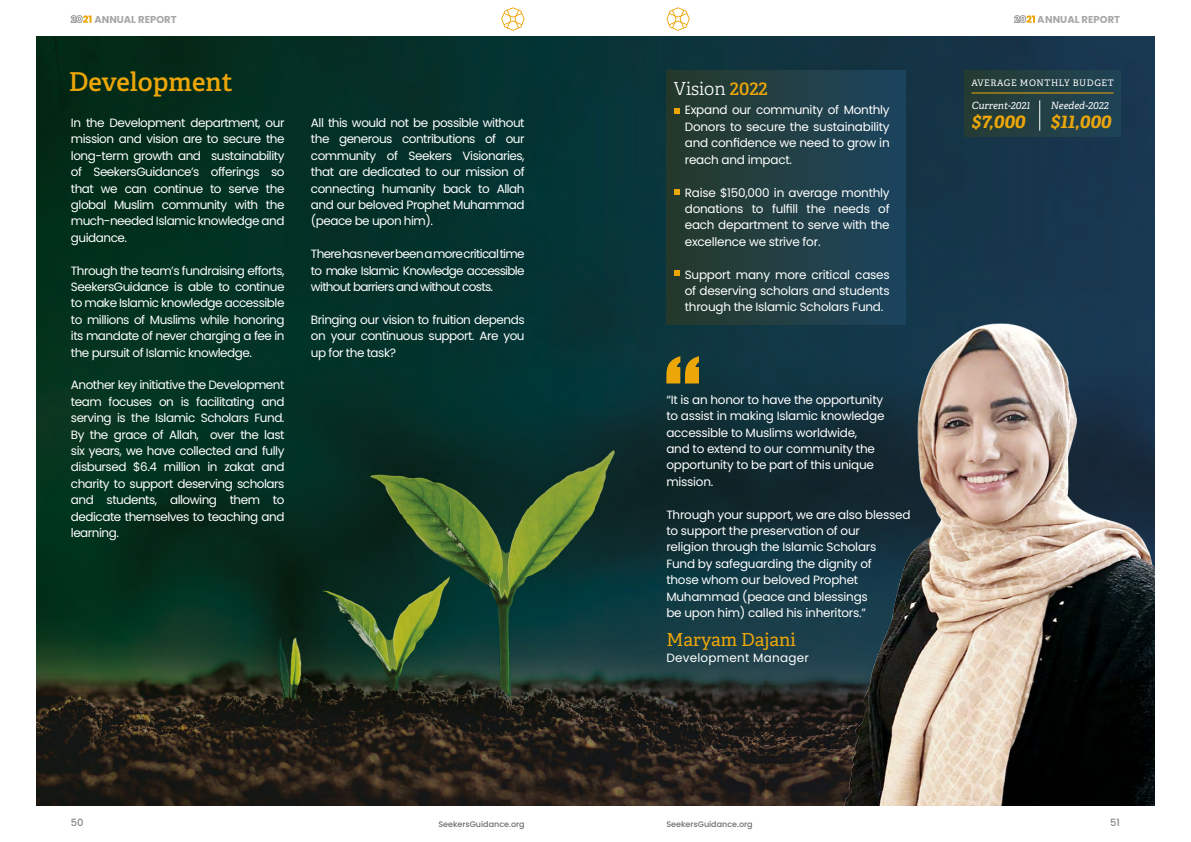
<style>
.page{position:relative;width:1191px;height:842px;background:#fff}
.page>*{position:absolute;margin:0;border:0;box-sizing:border-box;transform-origin:0 0}
.t1{font:600 26px "Adelle";color:#eca608}
.t2{font:italic 700 18px "Adelle";color:#eca608}
.t3{font:18px "Adelle";color:#eca608}
.t4{font:300 18px "Adelle";color:#fff}
.t5{font:12px/16.4px "Poppins";letter-spacing:-.02em;color:#fff;text-align:justify}
.t6{font:12px "Poppins";letter-spacing:.02em;color:#fff}
.t7{font:700 10px "Poppins";color:#9d9d9c}
.t8{font:italic 10px "Adelle";color:#fff}
.t9{font:500 10px "Poppins";color:#878787}
.t10{font:9px "Adelle";letter-spacing:.06em;color:#fff}
.t11{font:500 8px "Poppins";color:#706f6f}
.s1{font-weight:600;color:#eca608}
</style>
<div class="page">
<svg style="left:71px;top:15px;width:21px;height:8px"></svg>
<svg style="left:1014px;top:15px;width:21px;height:8px"></svg>
<svg style="left:501px;top:7px;width:23px;height:24px"></svg>
<svg style="left:666px;top:7px;width:24px;height:24px"></svg>
<img style="left:36px;top:36px;width:1119px;height:770px">
<svg style="left:666px;top:70px;width:239px;height:254px"></svg>
<svg style="left:965px;top:71px;width:155px;height:66px"></svg>
<hr style="left:971px;top:93px;width:142px;height:1px;background:#eca608">
<hr style="left:1039px;top:100px;width:1px;height:31px;background:#fff">
<svg style="left:674px;top:108px;width:6px;height:6px"></svg>
<svg style="left:674px;top:189px;width:6px;height:6px"></svg>
<svg style="left:674px;top:270px;width:6px;height:6px"></svg>
<img style="left:838px;top:301px;width:317px;height:505px">
<svg style="left:666px;top:356px;width:33px;height:27px"></svg>
<p class="t7" style="left:94px;top:14px;width:84px">ANNUAL REPORT</p>
<p class="t7" style="left:1038px;top:14px;width:84px">ANNUAL REPORT</p>
<h1 class="t1" style="left:69px;top:65px;width:165px">Development</h1>
<p class="t5" style="left:71px;top:115px;width:215px">In the Development department, our mission and vision are to secure the long-term growth and sustainability of SeekersGuidance’s offerings so that we can continue to serve the global Muslim community with the much-needed Islamic knowledge and guidance.</p>
<p class="t5" style="left:71px;top:262px;width:215px">Through the team’s fundraising efforts, SeekersGuidance is able to continue to make Islamic knowledge accessible to millions of Muslims while honoring its mandate of never charging a fee in the pursuit of Islamic knowledge.</p>
<p class="t5" style="left:71px;top:377px;width:215px">Another key initiative the Development team focuses on is facilitating and serving is the Islamic Scholars Fund.<br>By the grace of Allah, over the last six years, we have collected and fully disbursed $6.4 million in zakat and charity to support deserving scholars and students, allowing them to dedicate themselves to teaching and learning.</p>
<p class="t5" style="left:311px;top:115px;width:215px">All this would not be possible without the generous contributions of our community of Seekers Visionaries, that are dedicated to our mission of connecting humanity back to Allah and our beloved Prophet Muhammad (peace be upon him).</p>
<p class="t5" style="left:311px;top:246px;width:215px">There has never been a more critical time to make Islamic Knowledge accessible without barriers and without costs.</p>
<p class="t5" style="left:311px;top:311px;width:215px">Bringing our vision to fruition depends on your continuous support. Are you up for the task?</p>
<h2 class="t4" style="left:674px;top:77px;width:95px">Vision <span class="s1">2022</span></h2>
<p class="t5" style="left:685px;top:102px;width:206px">Expand our community of Monthly Donors to secure the sustainability and confidence we need to grow in reach and impact.</p>
<p class="t5" style="left:685px;top:184px;width:206px">Raise $150,000 in average monthly donations to fulfill the needs of each department to serve with the excellence we strive for.</p>
<p class="t5" style="left:685px;top:266px;width:206px">Support many more critical cases of deserving scholars and students through the Islamic Scholars Fund.</p>
<p class="t5" style="left:666px;top:391px;width:219px;text-align:left">“It is an honor to have the opportunity to assist in making Islamic knowledge accessible to Muslims worldwide,<br>and to extend to our community the opportunity to be part of this unique mission.</p>
<p class="t5" style="left:666px;top:506px;width:245px;text-align:left">Through your support, we are also blessed to support the preservation of our<br>religion through the Islamic Scholars<br>Fund by safeguarding the dignity of<br>those whom our beloved Prophet Muhammad (peace and blessings<br>be upon him) called his inheritors.”</p>
<h2 class="t3" style="left:666px;top:628px;width:131px">Maryam Dajani</h2>
<p class="t6" style="left:666px;top:651px;width:144px">Development Manager</p>
<p class="t10" style="left:971px;top:77px;width:144px">AVERAGE MONTHLY BUDGET</p>
<p class="t8" style="left:972px;top:99px;width:60px">Current-2021</p>
<p class="t8" style="left:1051px;top:99px;width:59px">Needed-2022</p>
<h2 class="t2" style="left:972px;top:110px;width:55px">$7,000</h2>
<h2 class="t2" style="left:1050px;top:110px;width:62px">$11,000</h2>
<p class="t9" style="left:71px;top:816px;width:14px">50</p>
<p class="t11" style="left:438px;top:820px;width:88px">SeekersGuidance.org</p>
<p class="t11" style="left:666px;top:820px;width:88px">SeekersGuidance.org</p>
<p class="t9" style="left:1110px;top:816px;width:11px">51</p>
</div>
